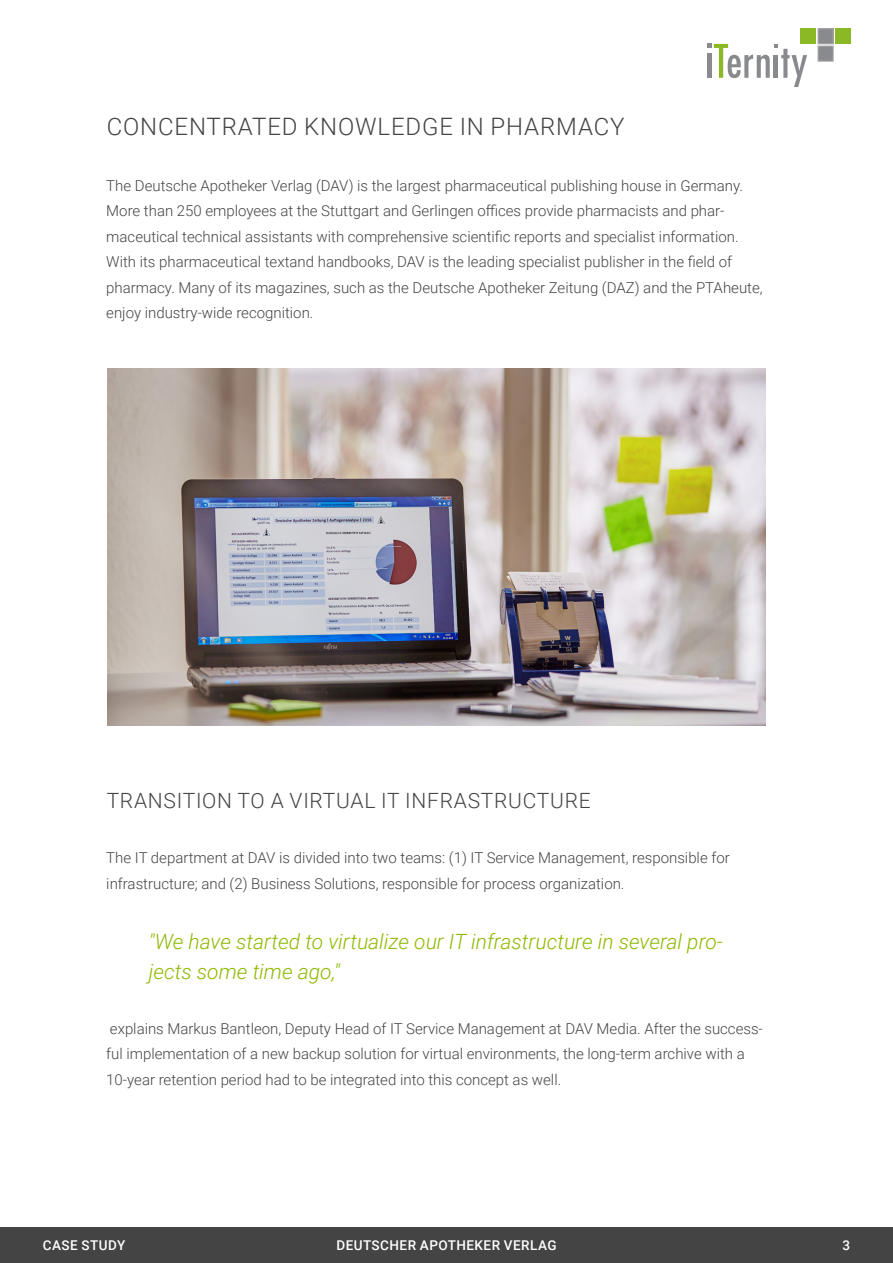
<style>
.page{position:relative;width:893px;height:1263px;background:#fff}
.page>*{position:absolute;margin:0;border:0;box-sizing:border-box;transform-origin:0 0}
.Headline_1{font:300 24px "Roboto";letter-spacing:.035em;color:#444}
.Zitat_inline_grün{font:italic 300 21px/30px "Roboto";color:#8eb900}
.Headline_2{font:300 21px "Roboto";letter-spacing:.035em;color:#444}
.Fließtext{font:300 15px/25.5px "Roboto";color:#444}
.t1{font:500 13.5px "Roboto";letter-spacing:.035em;color:#fff}
</style>
<div class="page">
<div style="left:0;top:1228px;width:893px;height:35px;background:#444"></div>
<svg style="left:708px;top:44px;width:99px;height:43px"></svg>
<div style="left:818px;top:29px;width:15px;height:15px;background:#898a8d"></div>
<div style="left:818px;top:29px;width:15px;height:15px;border:1px solid #acabab"></div>
<div style="left:801px;top:29px;width:15px;height:15px;background:#8ab925"></div>
<div style="left:835px;top:29px;width:15px;height:15px;background:#8ab925"></div>
<div style="left:818px;top:46px;width:15px;height:15px;background:#898a8d;border:1px solid #acabab"></div>
<img style="left:108px;top:369px;width:657px;height:357px">
<p class="Headline_1" style="left:107px;top:110px;width:519px">CONCENTRATED KNOWLEDGE IN PHARMACY</p>
<p class="Fließtext" style="left:106px;top:172px;width:658px">The Deutsche Apotheker Verlag (DAV) is the largest pharmaceutical publishing house in Germany.<br>More than 250 employees at the Stuttgart and Gerlingen offices provide pharmacists and phar&shy;maceutical technical assistants with comprehensive scientific reports and specialist information.<br>With its pharmaceutical textand handbooks, DAV is the leading specialist publisher in the field of pharmacy. Many of its magazines, such as the Deutsche Apotheker Zeitung (DAZ) and the PTAheute, enjoy industry-wide recognition.</p>
<p class="Headline_2" style="left:107px;top:786px;width:485px">TRANSITION TO A VIRTUAL IT INFRASTRUCTURE</p>
<p class="Fließtext" style="left:106px;top:845px;width:625px">The IT department at DAV is divided into two teams: (1) IT Service Management, responsible for infrastructure; and (2) Business Solutions, responsible for process organization.</p>
<p class="Zitat_inline_grün" style="left:149px;top:925px;width:576px">"We have started to virtualize our IT infrastructure in several pro&shy;jects some time ago,"</p>
<p class="Fließtext" style="left:106px;top:1015px;width:658px">explains Markus Bantleon, Deputy Head of IT Service Management at DAV Media. After the success&shy;ful implementation of a new backup solution for virtual environments, the long-term archive with a<br>10-year retention period had to be integrated into this concept as well.</p>
<p class="t1" style="left:43px;top:1235px;width:84px">CASE STUDY</p>
<p class="t1" style="left:336px;top:1235px;width:222px">DEUTSCHER APOTHEKER VERLAG</p>
<p class="t1" style="left:842px;top:1235px;width:9px">3</p>
</div>
